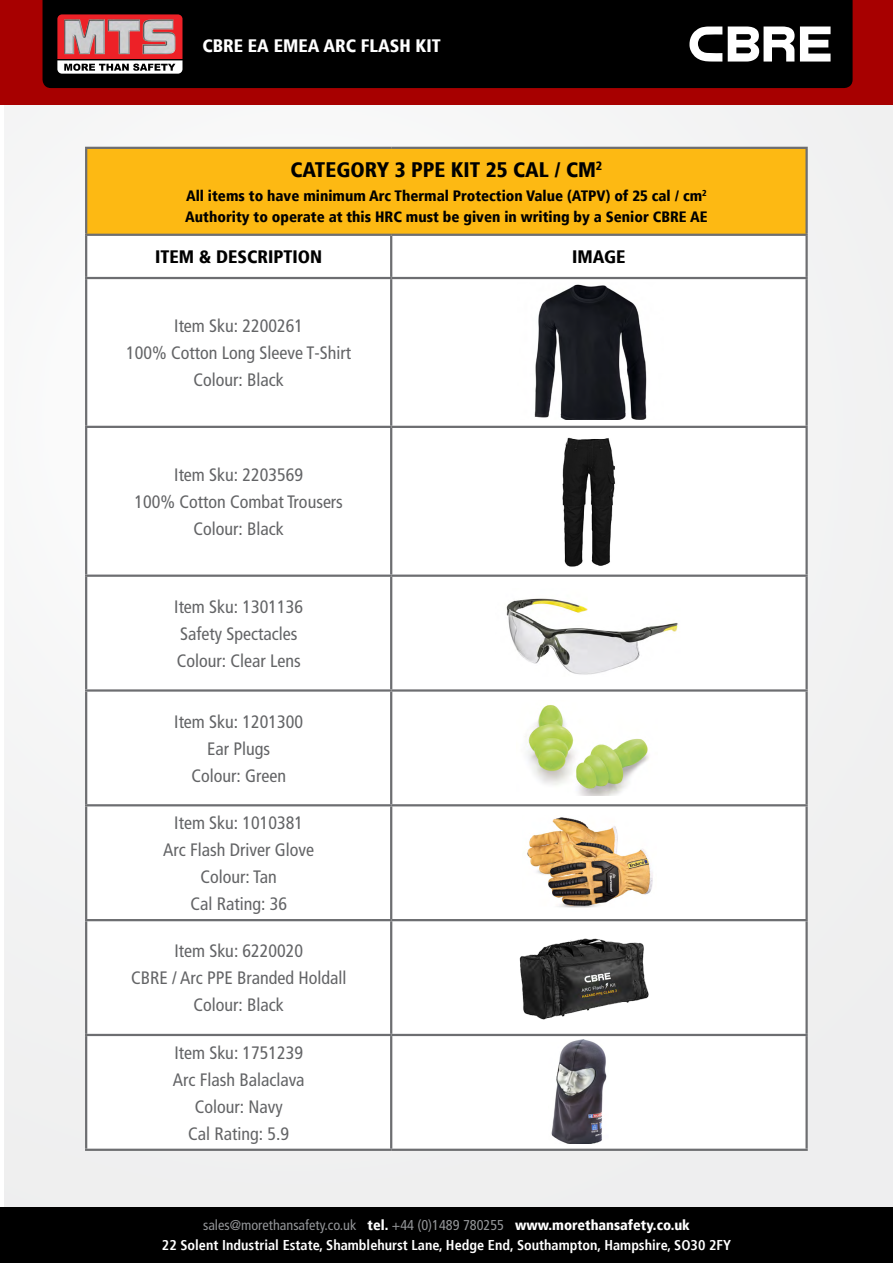
<style>
.page{position:relative;width:893px;height:1263px;background:#fff}
.page>*{position:absolute;margin:0;border:0;box-sizing:border-box;transform-origin:0 0}
.t1{font:900 condensed 21px "Frutiger";color:#000}
.t2{font:condensed 18px/27px "Frutiger LT";color:#636466;text-align:center}
.t3{font:900 condensed 18px "Frutiger";color:#000}
.t4{font:900 condensed 18px "Frutiger";color:#fff}
.t5{font:900 condensed 15px/21px "Frutiger";color:#000}
.t6{font:700 condensed 14.25px "Frutiger";color:#fff}
.t7{font:condensed 14.25px "Frutiger LT";color:#939598}
.s1{font-family:"Frutiger";font-weight:900;color:#fff}
</style>
<div class="page">
<div style="left:4px;top:0;width:889px;height:1263px;background:#f1f2f2"></div>
<div style="left:85px;top:235px;width:723px;height:914px;background:#fff"></div>
<div style="left:86px;top:148px;width:721px;height:87px;background:#fdb913"></div>
<hr style="left:85px;top:147px;width:306px;height:2px;background:#6d6e71">
<hr style="left:85px;top:149px;width:2px;height:85px;background:#6d6e71">
<hr style="left:391px;top:147px;width:417px;height:2px;background:#6d6e71">
<hr style="left:805px;top:149px;width:3px;height:85px;background:#6d6e71">
<hr style="left:85px;top:234px;width:306px;height:2px;background:#6d6e71">
<hr style="left:85px;top:236px;width:2px;height:41px;background:#6d6e71">
<hr style="left:391px;top:234px;width:417px;height:2px;background:#6d6e71">
<hr style="left:390px;top:236px;width:2px;height:41px;background:#6d6e71">
<hr style="left:805px;top:236px;width:3px;height:41px;background:#6d6e71">
<hr style="left:85px;top:277px;width:306px;height:2px;background:#6d6e71">
<hr style="left:85px;top:279px;width:2px;height:147px;background:#6d6e71">
<hr style="left:391px;top:277px;width:417px;height:2px;background:#6d6e71">
<hr style="left:390px;top:279px;width:2px;height:147px;background:#6d6e71">
<hr style="left:805px;top:279px;width:3px;height:147px;background:#6d6e71">
<hr style="left:85px;top:426px;width:306px;height:2px;background:#6d6e71">
<hr style="left:85px;top:428px;width:2px;height:146px;background:#6d6e71">
<hr style="left:391px;top:426px;width:417px;height:2px;background:#6d6e71">
<hr style="left:390px;top:428px;width:2px;height:146px;background:#6d6e71">
<hr style="left:805px;top:428px;width:3px;height:146px;background:#6d6e71">
<hr style="left:85px;top:574px;width:306px;height:3px;background:#6d6e71">
<hr style="left:85px;top:577px;width:2px;height:112px;background:#6d6e71">
<hr style="left:391px;top:574px;width:417px;height:3px;background:#6d6e71">
<hr style="left:390px;top:577px;width:2px;height:112px;background:#6d6e71">
<hr style="left:805px;top:577px;width:3px;height:112px;background:#6d6e71">
<hr style="left:85px;top:689px;width:306px;height:3px;background:#6d6e71">
<hr style="left:85px;top:692px;width:2px;height:112px;background:#6d6e71">
<hr style="left:391px;top:689px;width:417px;height:3px;background:#6d6e71">
<hr style="left:390px;top:692px;width:2px;height:112px;background:#6d6e71">
<hr style="left:805px;top:692px;width:3px;height:112px;background:#6d6e71">
<hr style="left:85px;top:804px;width:306px;height:2px;background:#6d6e71">
<hr style="left:85px;top:806px;width:2px;height:113px;background:#6d6e71">
<hr style="left:391px;top:804px;width:417px;height:2px;background:#6d6e71">
<hr style="left:390px;top:806px;width:2px;height:113px;background:#6d6e71">
<hr style="left:805px;top:806px;width:3px;height:113px;background:#6d6e71">
<hr style="left:85px;top:919px;width:306px;height:2px;background:#6d6e71">
<hr style="left:85px;top:921px;width:2px;height:113px;background:#6d6e71">
<hr style="left:391px;top:919px;width:417px;height:2px;background:#6d6e71">
<hr style="left:390px;top:921px;width:2px;height:113px;background:#6d6e71">
<hr style="left:805px;top:921px;width:3px;height:113px;background:#6d6e71">
<hr style="left:85px;top:1034px;width:306px;height:2px;background:#6d6e71">
<hr style="left:85px;top:1036px;width:2px;height:113px;background:#6d6e71">
<hr style="left:391px;top:1034px;width:417px;height:2px;background:#6d6e71">
<hr style="left:390px;top:1036px;width:2px;height:113px;background:#6d6e71">
<hr style="left:805px;top:1036px;width:3px;height:113px;background:#6d6e71">
<hr style="left:85px;top:1149px;width:306px;height:2px;background:#6d6e71">
<hr style="left:391px;top:1149px;width:417px;height:2px;background:#6d6e71">
<div style="left:0;top:0;width:893px;height:104px;background:#a70000"></div>
<div style="left:43px;top:0;width:810px;height:88px;background:#000"></div>
<div style="left:0;top:1207px;width:893px;height:56px;background:#000"></div>
<svg style="left:57px;top:14px;width:125px;height:60px;background:#c36265"></svg>
<img style="left:108px;top:19px;width:32px;height:35px">
<img style="left:142px;top:19px;width:34px;height:35px">
<img style="left:64px;top:19px;width:41px;height:35px">
<svg style="left:728px;top:27px;width:102px;height:35px;background:#aaa"></svg>
<svg style="left:689px;top:27px;width:33px;height:35px"></svg>
<img style="left:534px;top:284px;width:113px;height:136px">
<img style="left:562px;top:437px;width:54px;height:130px">
<img style="left:525px;top:705px;width:124px;height:91px">
<img style="left:527px;top:817px;width:126px;height:91px">
<img style="left:519px;top:938px;width:130px;height:82px">
<img style="left:506px;top:598px;width:172px;height:77px">
<img style="left:551px;top:1039px;width:56px;height:104px">
<p class="t4" style="left:203px;top:35px;width:240px">CBRE EA EMEA ARC FLASH KIT</p>
<p class="t1" style="left:290px;top:157px;width:313px">CATEGORY 3 PPE KIT 25 CAL / CM<sup>2</sup></p>
<p class="t5" style="left:185px;top:185px;width:524px">All items to have minimum Arc Thermal Protection Value (ATPV) of 25 cal / cm<sup>2<br></sup>Authority to operate at this HRC must be given in writing by a Senior CBRE AE</p>
<p class="t3" style="left:155px;top:246px;width:169px">ITEM &amp; DESCRIPTION</p>
<p class="t3" style="left:572px;top:246px;width:55px">IMAGE</p>
<p class="t2" style="left:126px;top:313px;width:226px">Item Sku: 2200261<br>100% Cotton Long Sleeve T-Shirt<br>Colour: Black</p>
<p class="t2" style="left:134px;top:461px;width:210px">Item Sku: 2203569<br>100% Cotton Combat Trousers<br>Colour: Black</p>
<p class="t2" style="left:174px;top:593px;width:130px;text-align:left">Item Sku: 1301136<br>Safety Spectacles<br>Colour: Clear Lens</p>
<p class="t2" style="left:174px;top:708px;width:130px">Item Sku: 1201300<br>Ear Plugs<br>Colour: Green</p>
<p class="t2" style="left:163px;top:809px;width:152px">Item Sku: 1010381<br>Arc Flash Driver Glove<br>Colour: Tan<br>Cal Rating: 36</p>
<p class="t2" style="left:131px;top:938px;width:217px">Item Sku: 6220020<br>CBRE / Arc PPE Branded Holdall<br>Colour: Black</p>
<p class="t2" style="left:173px;top:1039px;width:133px">Item Sku: 1751239<br>Arc Flash Balaclava<br>Colour: Navy<br>Cal Rating: 5.9</p>
<p class="t7" style="left:203px;top:1216px;width:488px">sales@morethansafety.co.uk <span class="s1">tel.</span> +44 (0)1489 780255 <span class="s1">www.morethansafety.co.uk</span></p>
<p class="t6" style="left:162px;top:1236px;width:571px">22 Solent Industrial Estate, Shamblehurst Lane, Hedge End, Southampton, Hampshire, SO30 2FY</p>
</div>
